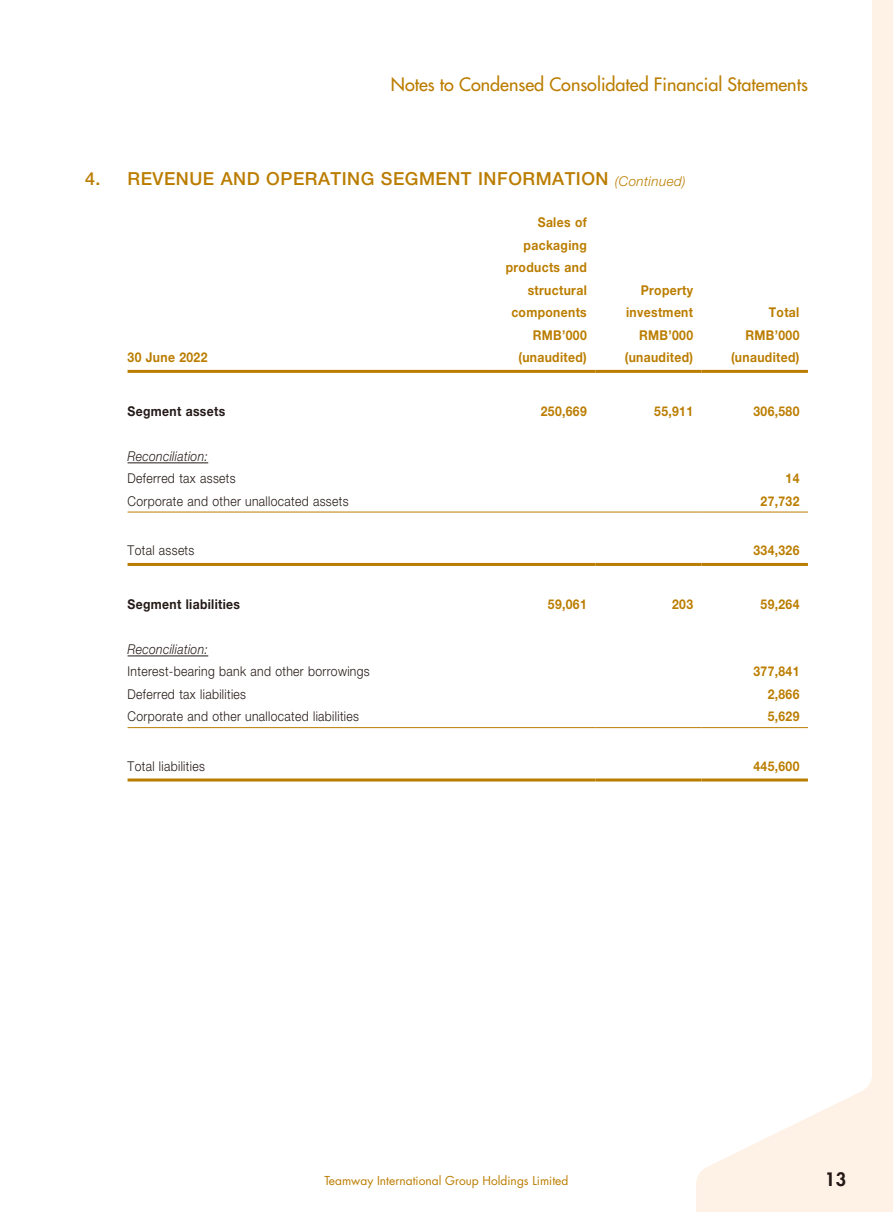
<style>
.page{position:relative;width:893px;height:1212px;background:#fff}
.page>*{position:absolute;margin:0;border:0;box-sizing:border-box;transform-origin:0 0}
.t1{font:500 18px "Helvetica Neue LT Std";letter-spacing:.03em;color:#bb7d00}
.t2{font:500 18px "Futura Std";color:#bb7d00}
.t3{font:800 18px "Futura Std";color:#231916}
.t4{font:700 13.5px/22.5px "Helvetica Neue LT Std";letter-spacing:.03em;color:#bb7d00;text-align:right;scale:.9 1}
.t5{font:300 13.5px "Helvetica Neue LT Std";letter-spacing:.03em;color:#231916;scale:.9 1}
.t6{font:700 13.5px "Helvetica Neue LT Std";letter-spacing:.03em;color:#231916;scale:.9 1}
.t7{font:italic 300 13.5px "Helvetica Neue LT Std";letter-spacing:.03em;color:#231916;scale:.9 1}
.t8{font:12px "Futura Std";color:#bb7d00}
.s1{font-weight:300;font-style:italic;font-size:13.5px}
</style>
<div class="page">
<svg style="left:872px;top:0;width:21px;height:59px"></svg>
<svg style="left:696px;top:59px;width:197px;height:1153px"></svg>
<hr style="left:128px;top:370px;width:361px;height:3px;background:#bb7d00">
<hr style="left:489px;top:370px;width:106px;height:3px;background:#bb7d00">
<hr style="left:595px;top:370px;width:107px;height:3px;background:#bb7d00">
<hr style="left:702px;top:370px;width:106px;height:3px;background:#bb7d00">
<hr style="left:128px;top:462px;width:80px;height:1px;background:#231916">
<hr style="left:128px;top:512px;width:361px;height:1px;background:#bb7d00">
<hr style="left:489px;top:512px;width:106px;height:1px;background:#bb7d00">
<hr style="left:595px;top:512px;width:107px;height:1px;background:#bb7d00">
<hr style="left:702px;top:512px;width:106px;height:1px;background:#bb7d00">
<hr style="left:128px;top:563px;width:361px;height:3px;background:#bb7d00">
<hr style="left:489px;top:563px;width:106px;height:3px;background:#bb7d00">
<hr style="left:595px;top:563px;width:107px;height:3px;background:#bb7d00">
<hr style="left:702px;top:563px;width:106px;height:3px;background:#bb7d00">
<hr style="left:128px;top:655px;width:80px;height:1px;background:#231916">
<hr style="left:128px;top:727px;width:361px;height:1px;background:#bb7d00">
<hr style="left:489px;top:727px;width:106px;height:1px;background:#bb7d00">
<hr style="left:595px;top:727px;width:107px;height:1px;background:#bb7d00">
<hr style="left:702px;top:727px;width:106px;height:1px;background:#bb7d00">
<hr style="left:128px;top:778px;width:361px;height:3px;background:#bb7d00">
<hr style="left:489px;top:778px;width:106px;height:3px;background:#bb7d00">
<hr style="left:595px;top:778px;width:107px;height:3px;background:#bb7d00">
<hr style="left:702px;top:778px;width:106px;height:3px;background:#bb7d00">
<h1 class="t2" style="left:391px;top:74px;width:419px">Notes to Condensed Consolidated Financial Statements</h1>
<h1 class="t1" style="left:85px;top:168px;width:602px">4. REVENUE AND OPERATING SEGMENT INFORMATION <span class="s1">(Continued)</span></h1>
<p class="t4" style="left:506px;top:211px;width:92px">Sales of packaging products and structural components</p>
<p class="t4" style="left:626px;top:278px;width:76px">Property investment</p>
<p class="t4" style="left:769px;top:301px;width:35px">Total</p>
<p class="t4" style="left:533px;top:323px;width:62px">RMB’000</p>
<p class="t4" style="left:639px;top:323px;width:62px">RMB’000</p>
<p class="t4" style="left:745px;top:323px;width:62px">RMB’000</p>
<p class="t4" style="left:128px;top:346px;width:90px">30 June 2022</p>
<p class="t4" style="left:518px;top:346px;width:78px">(unaudited)</p>
<p class="t4" style="left:625px;top:346px;width:78px">(unaudited)</p>
<p class="t4" style="left:731px;top:346px;width:78px">(unaudited)</p>
<p class="t6" style="left:128px;top:402px;width:110px">Segment assets</p>
<p class="t4" style="left:541px;top:399px;width:53px">250,669</p>
<p class="t4" style="left:654px;top:399px;width:45px">55,911</p>
<p class="t4" style="left:753px;top:399px;width:53px">306,580</p>
<p class="t7" style="left:128px;top:448px;width:91px">Reconciliation:</p>
<p class="t5" style="left:128px;top:470px;width:122px">Deferred tax assets</p>
<p class="t4" style="left:786px;top:467px;width:17px">14</p>
<p class="t5" style="left:128px;top:492px;width:247px">Corporate and other unallocated assets</p>
<p class="t4" style="left:761px;top:489px;width:45px">27,732</p>
<p class="t5" style="left:128px;top:542px;width:76px">Total assets</p>
<p class="t4" style="left:753px;top:539px;width:53px">334,326</p>
<p class="t6" style="left:128px;top:595px;width:127px">Segment liabilities</p>
<p class="t4" style="left:548px;top:592px;width:45px">59,061</p>
<p class="t4" style="left:672px;top:592px;width:25px">203</p>
<p class="t4" style="left:761px;top:592px;width:45px">59,264</p>
<p class="t7" style="left:128px;top:641px;width:91px">Reconciliation:</p>
<p class="t5" style="left:128px;top:663px;width:271px">Interest-bearing bank and other borrowings</p>
<p class="t4" style="left:753px;top:660px;width:53px">377,841</p>
<p class="t5" style="left:128px;top:686px;width:133px">Deferred tax liabilities</p>
<p class="t4" style="left:768px;top:682px;width:37px">2,866</p>
<p class="t5" style="left:128px;top:708px;width:259px">Corporate and other unallocated liabilities</p>
<p class="t4" style="left:768px;top:705px;width:37px">5,629</p>
<p class="t5" style="left:128px;top:758px;width:87px">Total liabilities</p>
<p class="t4" style="left:753px;top:754px;width:53px">445,600</p>
<p class="t8" style="left:324px;top:1172px;width:245px">Teamway International Group Holdings Limited</p>
<h1 class="t3" style="left:825px;top:1168px;width:23px">13</h1>
</div>
